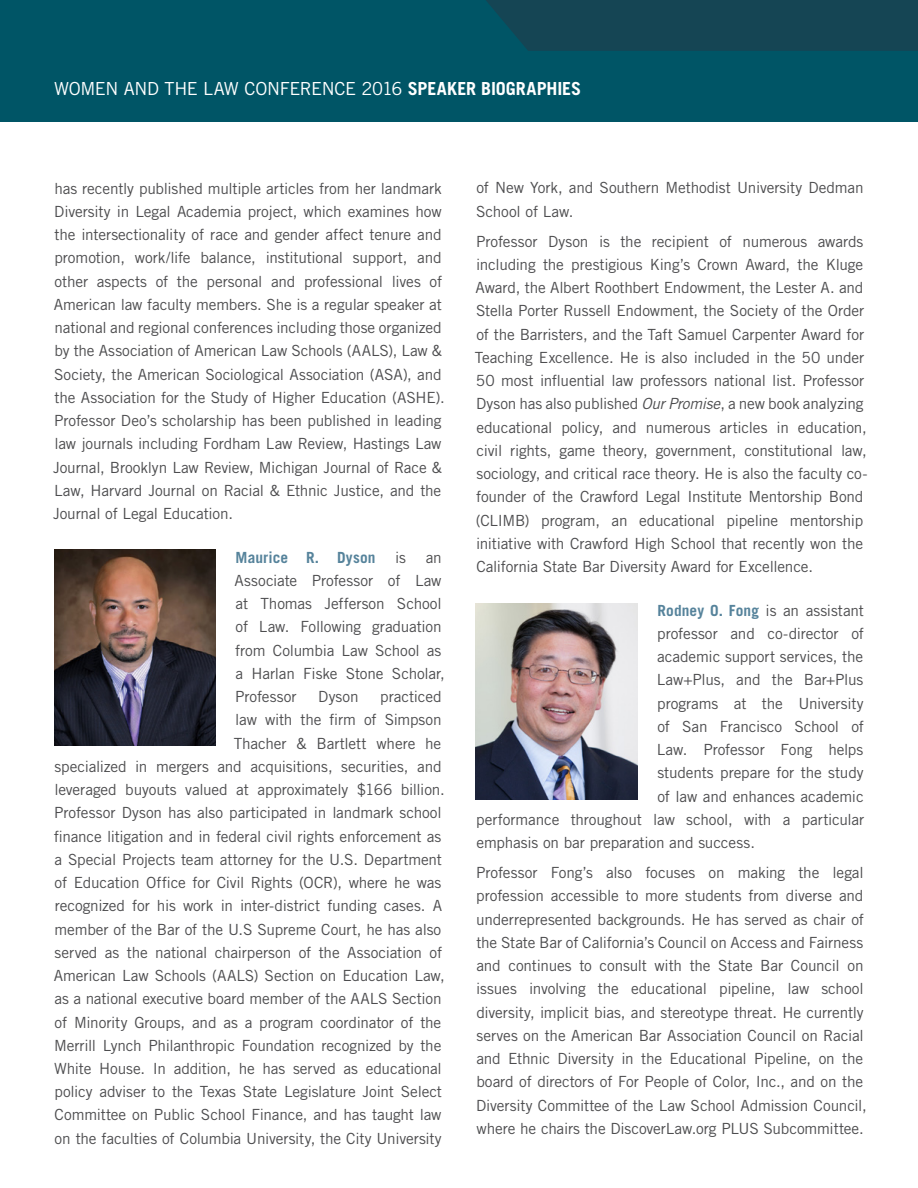
<style>
.page{position:relative;width:918px;height:1188px;background:#fff}
.page>*{position:absolute;margin:0;border:0;box-sizing:border-box;transform-origin:0 0}
.t1{font:18px "Trade Gothic LT Std";letter-spacing:-.025em;color:#fff}
.t2{font:15.3px/23.2px "Trade Gothic LT Std";letter-spacing:-.01em;color:#4d4d4f}
.t3{font:700 15.3px "Trade Gothic LT Std";letter-spacing:.01em;color:#56839b}
.s1{font-weight:700}
.s2{font-style:italic}
.s3{font-weight:700;color:#56839b}
</style>
<div class="page">
<div style="left:0;top:0;width:918px;height:122px;background:#056"></div>
<div style="left:486px;top:0;width:432px;height:51px;background:#154554"></div>
<img style="left:54px;top:550px;width:162px;height:195px">
<img style="left:476px;top:604px;width:162px;height:195px">
<p class="t1" style="left:54px;top:78px;width:529px">WOMEN AND THE LAW CONFERENCE 2016 <span class="s1">SPEAKER BIOGRAPHIES</span></p>
<p class="t2" style="left:53px;top:176px;width:393px">has recently published multiple articles from her landmark Diversity in Legal Academia project, which examines how the intersectionality of race and gender affect tenure and promotion, work/life balance, institutional support, and other aspects of the personal and professional lives of American law faculty members. She is a regular speaker at national and regional conferences including those organized by the Association of American Law Schools (AALS), Law &amp; Society, the American Sociological Association (ASA), and the Association for the Study of Higher Education (ASHE).<br>Professor Deo’s scholarship has been published in leading law journals including Fordham Law Review, Hastings Law Journal, Brooklyn Law Review, Michigan Journal of Race &amp; Law, Harvard Journal on Racial &amp; Ethnic Justice, and the Journal of Legal Education.</p>
<p class="t3" style="left:236px;top:548px;width:141px">Maurice R. Dyson</p>
<p class="t2" style="left:395px;top:545px;width:12px">is</p>
<p class="t2" style="left:235px;top:545px;width:212px;text-indent:191px">an<br>Associate Professor of Law at Thomas Jefferson School of Law. Following graduation from Columbia Law School as a Harlan Fiske Stone Scholar,<br>Professor</p>
<p class="t2" style="left:54px;top:685px;width:393px;text-align:right">practiced<br>law with the firm of Simpson<br>Thacher &amp; Bartlett where he<br>specialized in mergers and acquisitions, securities, and leveraged buyouts valued at approximately $166 billion.<br>Professor Dyson has also participated in landmark school finance litigation and in federal civil rights enforcement as a Special Projects team attorney for the U.S. Department of Education Office for Civil Rights (OCR), where he was recognized for his work in inter-district funding cases. A member of the Bar of the U.S Supreme Court, he has also served as the national chairperson of the Association of American Law Schools (AALS) Section on Education Law, as a national executive board member of the AALS Section of Minority Groups, and as a program coordinator of the Merrill Lynch Philanthropic Foundation recognized by the White House. In addition, he has served as educational policy adviser to the Texas State Legislature Joint Select Committee on Public School Finance, and has taught law on the faculties of Columbia University, the City University</p>
<p class="t2" style="left:318px;top:685px;width:42px">Dyson</p>
<p class="t2" style="left:476px;top:176px;width:389px">of New York, and Southern Methodist University Dedman<br>School of Law.</p>
<p class="t2" style="left:475px;top:229px;width:394px">Professor Dyson is the recipient of numerous awards including the prestigious King’s Crown Award, the Kluge Award, the Albert Roothbert Endowment, the Lester A. and Stella Porter Russell Endowment, the Society of the Order of the Barristers, and the Taft Samuel Carpenter Award for Teaching Excellence. He is also included in the 50 under 50 most influential law professors national list. Professor Dyson has also published <span class="s2">Our Promise</span>, a new book analyzing educational policy, and numerous articles in education, civil rights, game theory, government, constitutional law, sociology, and critical race theory. He is also the faculty co&shy;founder of the Crawford Legal Institute Mentorship Bond (CLIMB) program, an educational pipeline mentorship initiative with Crawford High School that recently won the California State Bar Diversity Award for Excellence.</p>
<p class="t2" style="left:658px;top:598px;width:208px"><span class="s3">Rodney O. Fong</span> is an assistant</p>
<p class="t2" style="left:657px;top:622px;width:208px">professor and co-director of</p>
<p class="t2" style="left:657px;top:645px;width:207px">academic support services, the</p>
<p class="t2" style="left:657px;top:668px;width:208px">Law+Plus, and the Bar+Plus</p>
<p class="t2" style="left:657px;top:691px;width:208px">programs at the University</p>
<p class="t2" style="left:657px;top:715px;width:208px">of San Francisco School of</p>
<p class="t2" style="left:657px;top:738px;width:208px">Law. Professor Fong helps</p>
<p class="t2" style="left:657px;top:761px;width:208px">students prepare for the study</p>
<p class="t2" style="left:657px;top:784px;width:208px">of law and enhances academic</p>
<p class="t2" style="left:476px;top:808px;width:390px">performance throughout law school, with a particular</p>
<p class="t2" style="left:476px;top:831px;width:280px">emphasis on bar preparation and success.</p>
<p class="t2" style="left:476px;top:861px;width:392px">Professor Fong’s also focuses on making the legal profession accessible to more students from diverse and underrepresented backgrounds. He has served as chair of the State Bar of California’s Council on Access and Fairness and continues to consult with the State Bar Council on issues involving the educational pipeline, law school diversity, implicit bias, and stereotype threat. He currently serves on the American Bar Association Council on Racial and Ethnic Diversity in the Educational Pipeline, on the board of directors of For People of Color, Inc., and on the Diversity Committee of the Law School Admission Council, where he chairs the DiscoverLaw.org PLUS Subcommittee.</p>
</div>
